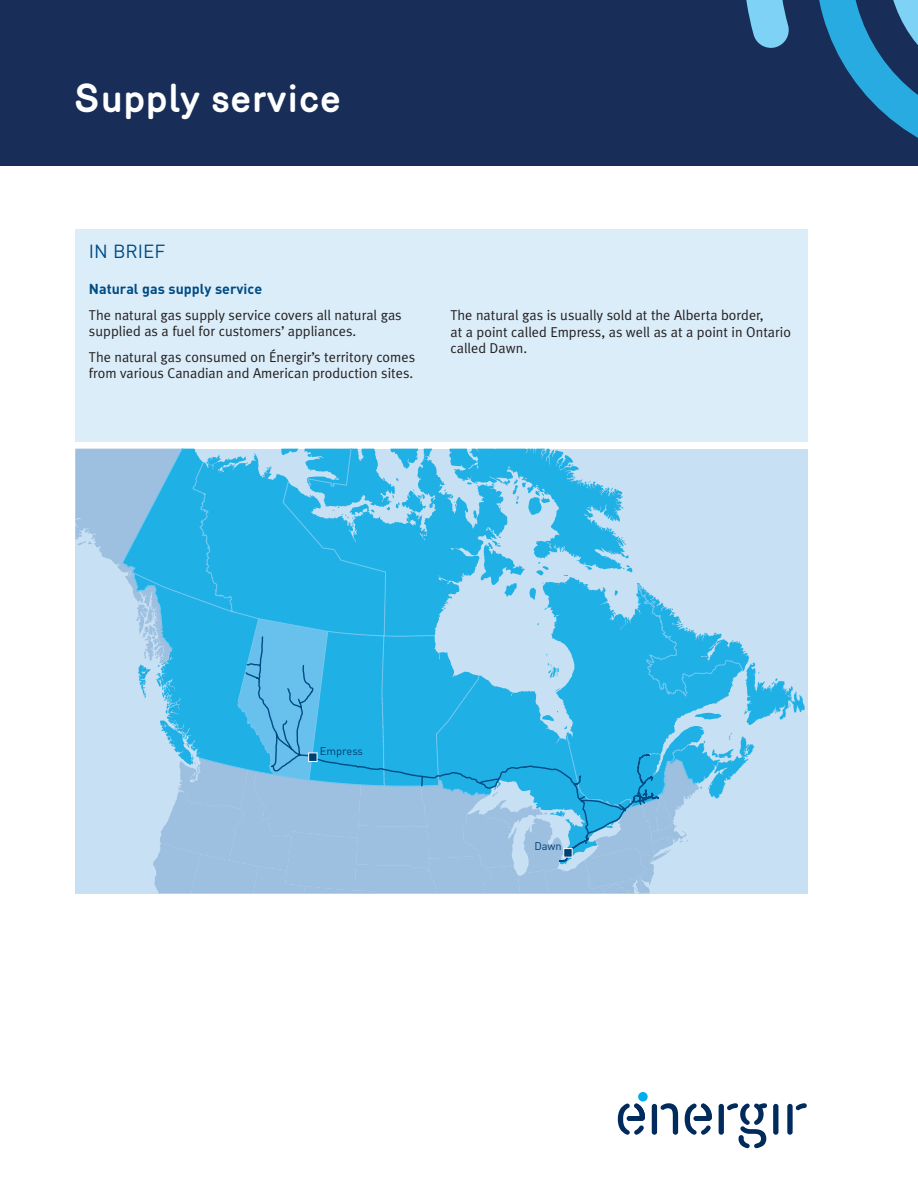
<style>
.page{position:relative;width:918px;height:1188px;background:#fff}
.page>*{position:absolute;margin:0;border:0;box-sizing:border-box;transform-origin:0 0}
.t1{font:700 39px "Merkury";color:#fff}
.S-Titre{font:18.75px "DIN";color:#004b84}
.Texte_courrant{font:14.25px/16.5px "Meta Plus Normal";color:#231f20}
.SS-titre{font:700 14.25px "DIN";color:#004b84}
.t2{font:11.1px "DIN";color:#003d71}
</style>
<div class="page">
<svg style="left:75px;top:449px;width:730px;height:444px;background:#b6d5ed"></svg>
<svg style="left:121px;top:449px;width:624px;height:407px;background:#6cc4ea"></svg>
<svg style="left:244px;top:635px;width:416px;height:228px;background:#59b9e4"></svg>
<div style="left:308px;top:753px;width:9px;height:9px;background:#003d71;border:1px solid #fff"></div>
<div style="left:563px;top:848px;width:9px;height:9px;background:#003d71;border:1px solid #fff"></div>
<div style="left:75px;top:230px;width:733px;height:212px;background:#dbedf9"></div>
<div style="left:638px;top:1092px;width:10px;height:10px;background:#00aeef;border-radius:50%"></div>
<div style="left:652px;top:1104px;width:5px;height:31px;background:#002b5c;border-radius:3px"></div>
<svg style="left:660px;top:1103px;width:18px;height:32px"></svg>
<div style="left:773px;top:1104px;width:5px;height:31px;background:#002b5c;border-radius:3px"></div>
<svg style="left:618px;top:1103px;width:27px;height:32px"></svg>
<svg style="left:685px;top:1103px;width:27px;height:32px"></svg>
<div style="left:719px;top:1104px;width:5px;height:31px;background:#002b5c;border-radius:3px"></div>
<svg style="left:727px;top:1103px;width:40px;height:45px"></svg>
<div style="left:787px;top:1104px;width:6px;height:31px;background:#002b5c;border-radius:3px"></div>
<svg style="left:795px;top:1103px;width:12px;height:7px"></svg>
<div style="left:0;top:0;width:918px;height:165px;background:#182e58"></div>
<svg style="left:746px;top:0;width:172px;height:138px"></svg>
<p class="t1" style="left:74px;top:69px;width:269px">Supply service</p>
<p class="S-Titre" style="left:89px;top:240px;width:78px">IN BRIEF</p>
<p class="SS-titre" style="left:89px;top:280px;width:175px">Natural gas supply service</p>
<p class="Texte_courrant" style="left:89px;top:306px;width:314px">The natural gas supply service covers all natural gas supplied as a fuel for customers’ appliances.</p>
<p class="Texte_courrant" style="left:89px;top:348px;width:328px">The natural gas consumed on Énergir’s territory comes from various Canadian and American production sites.</p>
<p class="Texte_courrant" style="left:451px;top:307px;width:342px">The natural gas is usually sold at the Alberta border,<br>at a point called Empress, as well as at a point in Ontario called Dawn.</p>
<p class="t2" style="left:320px;top:744px;width:45px">Empress</p>
<p class="t2" style="left:534px;top:839px;width:29px">Dawn</p>
</div>
